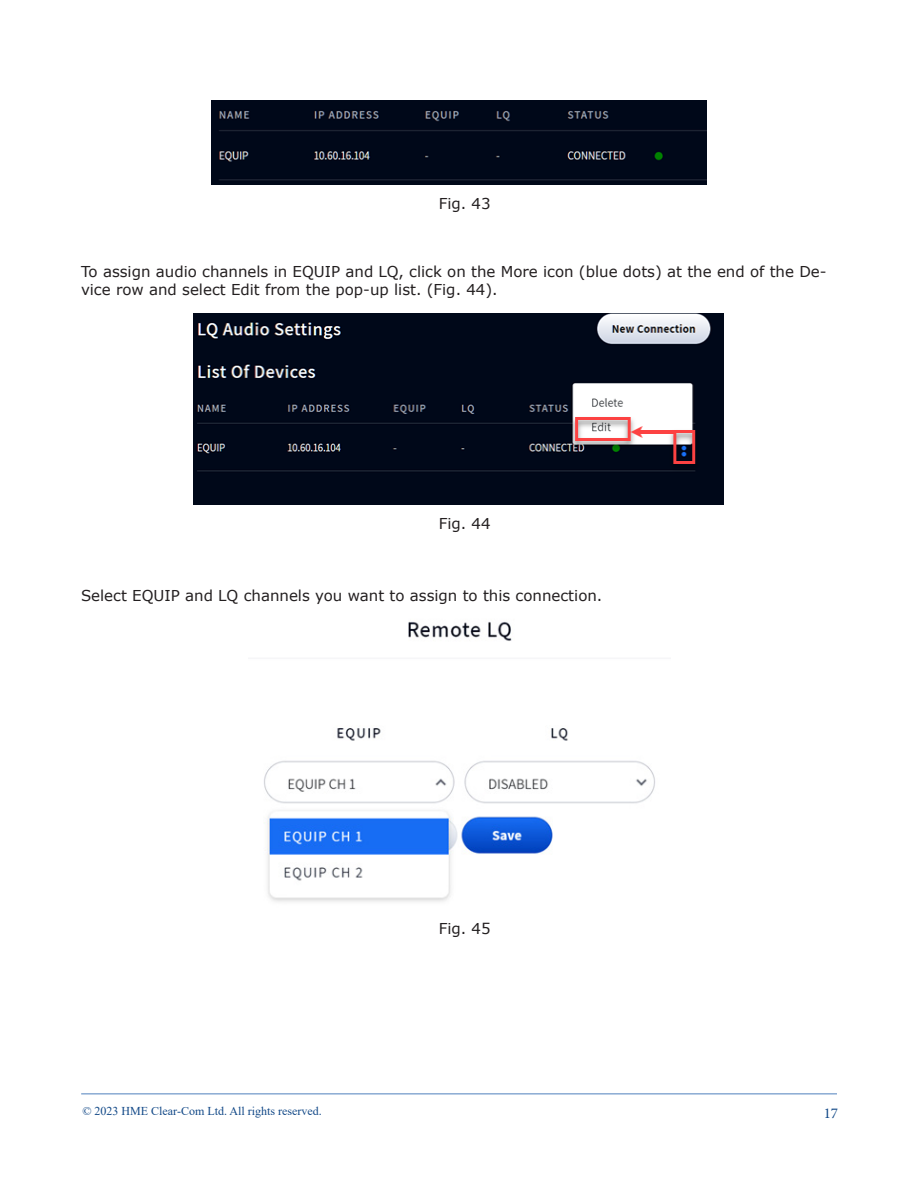
<style>
.page{position:relative;width:918px;height:1188px;background:#fff}
.page>*{position:absolute;margin:0;border:0;box-sizing:border-box;transform-origin:0 0}
.Body_Text{font:15px/18px "Verdana";color:#231f20}
.t1{font:15px "Minion Pro";color:#114887}
.t2{font:12px "Times New Roman";color:#114887}
</style>
<div class="page">
<hr style="left:81px;top:1094px;width:756px;height:1px;background:#4f81bd">
<img style="left:212px;top:100px;width:494px;height:85px">
<img style="left:193px;top:314px;width:531px;height:190px">
<img style="left:264px;top:621px;width:391px;height:281px">
<p class="Body_Text" style="left:439px;top:195px;width:53px">Fig. 43</p>
<p class="Body_Text" style="left:81px;top:262px;width:747px">To assign audio channels in EQUIP and LQ, click on the More icon (blue dots) at the end of the De&shy;vice row and select Edit from the pop-up list. (Fig. 44).</p>
<p class="Body_Text" style="left:439px;top:514px;width:53px">Fig. 44</p>
<p class="Body_Text" style="left:81px;top:586px;width:519px">Select EQUIP and LQ channels you want to assign to this connection.</p>
<p class="Body_Text" style="left:439px;top:919px;width:53px">Fig. 45</p>
<p class="t2" style="left:82px;top:1102px;width:241px">© 2023 HME Clear-Com Ltd. All rights reserved.</p>
<p class="t1" style="left:824px;top:1103px;width:16px">17</p>
</div>
